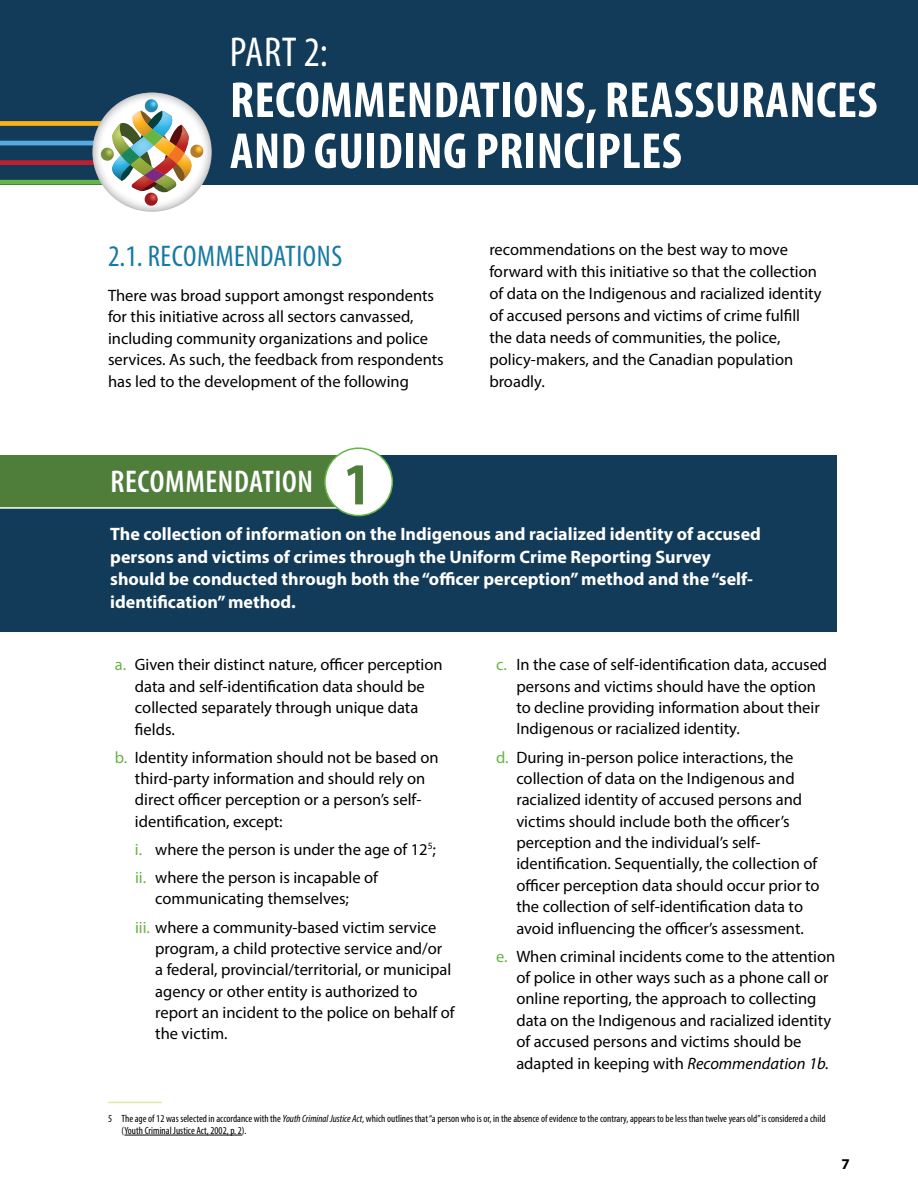
<style>
.page{position:relative;width:918px;height:1188px;background:#fff}
.page>*{position:absolute;margin:0;border:0;box-sizing:border-box;transform-origin:0 0}
.t1{font:700 condensed 51px/51px "Myriad Pro";letter-spacing:.01em;color:#fff}
.t2{font:condensed 42px "Myriad Pro";color:#fff}
.t3{font:600 condensed 31.5px "Myriad Pro";letter-spacing:.02em;color:#fff}
.t4{font:condensed 30px "Myriad Pro";letter-spacing:.02em;color:#177aa3}
.t5{font:700 18px/22.5px "Myriad Pro";color:#fff}
.t6{font:16.5px/21.3px "Myriad Pro";color:#000}
.t7{font:700 15px "Myriad Pro";color:#000}
.t8{font:condensed 10.5px/12px "Myriad Pro";color:#000}
.s1{font-weight:700;font-size:60px;color:#4f7e3a}
.s2{color:#65b545}
.s3{font-style:italic}
</style>
<div class="page">
<div style="left:0;top:0;width:918px;height:184px;background:#123b59"></div>
<div style="left:0;top:160px;width:121px;height:5px;background:#be1e2d"></div>
<div style="left:0;top:180px;width:121px;height:5px;background:#66b645"></div>
<hr style="left:0;top:141px;width:121px;height:4px;background:#54ade1">
<div style="left:0;top:121px;width:121px;height:5px;background:#fcb11a"></div>
<svg style="left:92px;top:93px;width:120px;height:119px"></svg>
<img style="left:100px;top:99px;width:104px;height:108px">
<hr style="left:108px;top:1102px;width:54px;height:1px;background:#dfeaa9">
<hr style="left:124px;top:1135px;width:118px;height:1px;background:#000">
<div style="left:0;top:455px;width:837px;height:177px;background:#123b59"></div>
<div style="left:0;top:455px;width:359px;height:52px;background:#4f7e3a"></div>
<hr style="left:0;top:507px;width:343px;height:2px;background:#fff">
<div style="left:325px;top:448px;width:67px;height:68px;background:#fff;border-radius:50%"></div>
<div style="left:324px;top:447px;width:69px;height:69px;border:2px solid #65b545;border-radius:50%"></div>
<h2 class="t2" style="left:230px;top:27px;width:100px">PART 2:</h2>
<h1 class="t1" style="left:230px;top:73px;width:649px">RECOMMENDATIONS, REASSURANCES<br>AND GUIDING PRINCIPLES</h1>
<h3 class="t4" style="left:108px;top:237px;width:236px">2.1. RECOMMENDATIONS</h3>
<p class="t6" style="left:108px;top:284px;width:337px">There was broad support amongst respondents for this initiative across all sectors canvassed, including community organizations and police services. As such, the feedback from respondents has led to the development of the following</p>
<p class="t6" style="left:489px;top:239px;width:334px;line-height:21.9px">recommendations on the best way to move forward with this initiative so that the collection of data on the Indigenous and racialized identity of accused persons and victims of crime fulfill the data needs of communities, the police, policy‑makers, and the Canadian population broadly.</p>
<h3 class="t3" style="left:111px;top:463px;width:261px">RECOMMENDATION <span class="s1">1</span></h3>
<p class="t5" style="left:110px;top:522px;width:652px">The collection of information on the Indigenous and racialized identity of accused persons and victims of crimes through the Uniform Crime Reporting Survey should be conducted through both the “officer perception” method and the “self&shy;identification” method.</p>
<p class="t6" style="left:135px;top:654px;width:309px;text-indent:-20px"><span class="s2">a.</span> Given their distinct nature, officer perception data and self-identification data should be collected separately through unique data fields.</p>
<p class="t6" style="left:135px;top:746px;width:305px;text-indent:-20px"><span class="s2">b.</span> Identity information should not be based on third-party information and should rely on direct officer perception or a person’s self&shy;identification, except:</p>
<p class="t6" style="left:135px;top:835px;width:303px;line-height:28.2px"><span class="s2">i.</span> where the person is under the age of 12<sup>5</sup>; <span class="s2">ii.</span> where the person is incapable of</p>
<p class="t6" style="left:135px;top:885px;width:303px;line-height:28.2px;text-indent:20px">communicating themselves;<br><span class="s2">iii.</span> where a community-based victim service</p>
<p class="t6" style="left:155px;top:937px;width:301px">program, a child protective service and/or<br>a federal, provincial/territorial, or municipal agency or other entity is authorized to report an incident to the police on behalf of the victim.</p>
<p class="t6" style="left:516px;top:654px;width:312px;text-indent:-20px"><span class="s2">c.</span> In the case of self-identification data, accused persons and victims should have the option to decline providing information about their Indigenous or racialized identity.</p>
<p class="t6" style="left:516px;top:746px;width:305px;text-indent:-20px"><span class="s2">d.</span> During in-person police interactions, the collection of data on the Indigenous and racialized identity of accused persons and victims should include both the officer’s perception and the individual’s self&shy;identification. Sequentially, the collection of officer perception data should occur prior to the collection of self-identification data to avoid influencing the officer’s assessment.</p>
<p class="t6" style="left:516px;top:945px;width:321px;text-indent:-20px"><span class="s2">e.</span> When criminal incidents come to the attention of police in other ways such as a phone call or online reporting, the approach to collecting data on the Indigenous and racialized identity of accused persons and victims should be adapted in keeping with <span class="s3">Recommendation 1b.</span></p>
<p class="t8" style="left:122px;top:1112px;width:706px;text-indent:-14px">5 The age of 12 was selected in accordance with the <span class="s3">Youth Criminal Justice Act</span>, which outlines that “a person who is or, in the absence of evidence to the contrary, appears to be less than twelve years old” is considered a child (Youth Criminal Justice Act, 2002, p. 2).</p>
<p class="t7" style="left:842px;top:1154px;width:10px">7</p>
</div>
